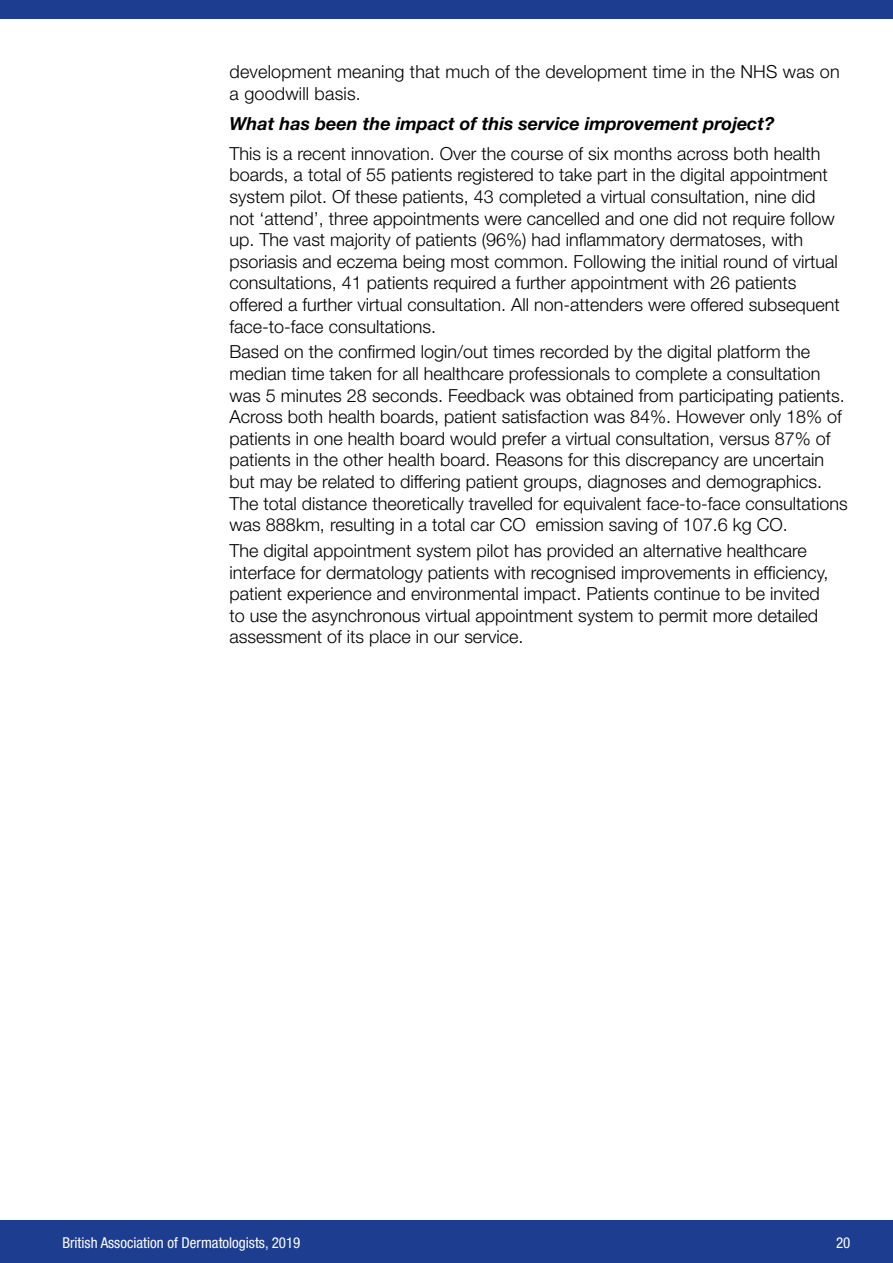
<style>
.page{position:relative;width:893px;height:1263px;background:#fff}
.page>*{position:absolute;margin:0;border:0;box-sizing:border-box;transform-origin:0 0}
.t1{font:300 18px/21.6px "Helvetica Neue";color:#000}
.t2{font:italic 700 18px "Helvetica Neue";color:#000}
.t3{font:condensed 15px "Helvetica Neue";color:#fff}
</style>
<div class="page">
<div style="left:0;top:1220px;width:893px;height:43px;background:#1d3d91"></div>
<div style="left:0;top:0;width:893px;height:19px;background:#1d3d91"></div>
<p class="t1" style="left:230px;top:60px;width:612px">development meaning that much of the development time in the NHS was on a goodwill basis.</p>
<p class="t2" style="left:230px;top:112px;width:546px">What has been the impact of this service improvement project?</p>
<p class="t1" style="left:230px;top:142px;width:612px">This is a recent innovation. Over the course of six months across both health boards, a total of 55 patients registered to take part in the digital appointment system pilot. Of these patients, 43 completed a virtual consultation, nine did not ‘attend’, three appointments were cancelled and one did not require follow up. The vast majority of patients (96%) had inflammatory dermatoses, with psoriasis and eczema being most common. Following the initial round of virtual consultations, 41 patients required a further appointment with 26 patients offered a further virtual consultation. All non-attenders were offered subsequent face-to-face consultations.</p>
<p class="t1" style="left:230px;top:341px;width:620px">Based on the confirmed login/out times recorded by the digital platform the median time taken for all healthcare professionals to complete a consultation was 5 minutes 28 seconds. Feedback was obtained from participating patients.<br>Across both health boards, patient satisfaction was 84%. However only 18% of patients in one health board would prefer a virtual consultation, versus 87% of patients in the other health board. Reasons for this discrepancy are uncertain but may be related to differing patient groups, diagnoses and demographics.<br>The total distance theoretically travelled for equivalent face-to-face consultations was 888km, resulting in a total car CO₂ emission saving of 107.6 kg CO.</p>
<p class="t1" style="left:230px;top:539px;width:600px">The digital appointment system pilot has provided an alternative healthcare interface for dermatology patients with recognised improvements in efficiency, patient experience and environmental impact. Patients continue to be invited to use the asynchronous virtual appointment system to permit more detailed assessment of its place in our service.</p>
<p class="t3" style="left:62px;top:1234px;width:240px">British Association of Dermatologists, 2019</p>
<p class="t3" style="left:836px;top:1234px;width:16px">20</p>
</div>
